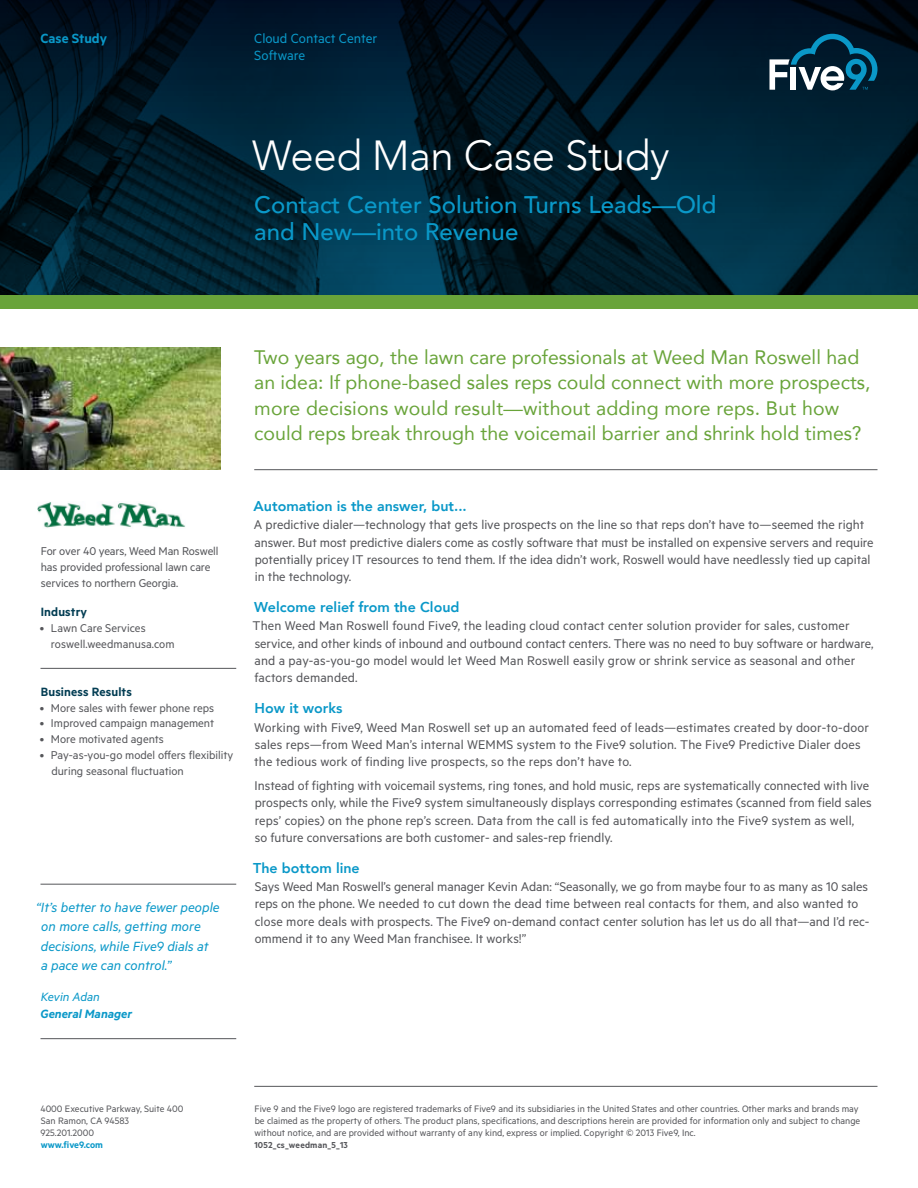
<style>
.page{position:relative;width:918px;height:1188px;background:#fff}
.page>*{position:absolute;margin:0;border:0;box-sizing:border-box;transform-origin:0 0}
.t1{font:300 42px "Avenir";letter-spacing:-.01em;color:#fff}
.t2{font:500 24px/27px "Avenir";color:#0a98c8}
.t3{font:19.5px/25.5px "Avenir";color:#69a43a}
.t4{font:italic 15px/19.5px "Metric";color:#0a98c8}
.t5{font:15px/16.5px "Metric";color:#0a98c8}
.t6{font:600 15px "Metric";color:#0a98c8}
.t7{font:14.25px/17.2px "Metric";color:#55565a}
.t8{font:800 14.25px "Avenir";color:#0a98c8}
.t9{font:600 13.5px "Metric";letter-spacing:.01em;color:#033d53}
.t10{font:italic 600 13.5px "Metric";color:#0a98c8}
.t11{font:italic 13.5px "Metric";color:#0a98c8}
.t12{font:12.75px/15.8px "Metric";color:#55565a}
.t13{font:10.5px/12px "Metric";color:#55565a}
.t14{font:600 10.5px "Metric";color:#0a98c8}
.t15{font:600 9.75px "Metric";letter-spacing:.02em;color:#55565a}
</style>
<div class="page">
<svg style="left:0;top:0;width:918px;height:296px;background:#001f2f"></svg>
<hr style="left:254px;top:1086px;width:624px;height:1px;background:#55565a">
<svg style="left:770px;top:34px;width:108px;height:56px;background:#2b5468"></svg>
<img style="left:0;top:348px;width:220px;height:122px">
<hr style="left:254px;top:469px;width:624px;height:1px;background:#55565a">
<div style="left:0;top:296px;width:918px;height:13px;background:#69a43a"></div>
<hr style="left:40px;top:668px;width:196px;height:1px;background:#55565a">
<img style="left:38px;top:502px;width:148px;height:26px">
<hr style="left:40px;top:884px;width:196px;height:1px;background:#55565a">
<hr style="left:40px;top:1038px;width:196px;height:1px;background:#55565a">
<p class="t6" style="left:40px;top:30px;width:68px">Case Study</p>
<p class="t5" style="left:254px;top:30px;width:125px">Cloud Contact Center<br>Software</p>
<h1 class="t1" style="left:252px;top:131px;width:419px">Weed Man Case Study</h1>
<h2 class="t2" style="left:254px;top:190px;width:464px">Contact Center Solution Turns Leads—Old and New—into Revenue</h2>
<p class="t3" style="left:254px;top:344px;width:618px">Two years ago, the lawn care professionals at Weed Man Roswell had an idea: If phone-based sales reps could connect with more prospects, more decisions would result—without adding more reps. But how could reps break through the voicemail barrier and shrink hold times?</p>
<p class="t12" style="left:41px;top:543px;width:179px">For over 40 years, Weed Man Roswell has provided professional lawn care services to northern Georgia.</p>
<p class="t9" style="left:41px;top:604px;width:48px">Industry</p>
<p class="t12" style="left:51px;top:620px;width:125px;text-indent:-11px">• Lawn Care Services roswell.weedmanusa.com</p>
<p class="t9" style="left:41px;top:684px;width:93px">Business Results</p>
<p class="t12" style="left:40px;top:699px;width:176px">• More sales with fewer phone reps</p>
<p class="t12" style="left:40px;top:715px;width:176px">• Improved campaign management</p>
<p class="t12" style="left:40px;top:731px;width:126px">• More motivated agents</p>
<p class="t12" style="left:51px;top:747px;width:184px;text-indent:-12px">• Pay-as-you-go model offers flexibility during seasonal fluctuation</p>
<p class="t4" style="left:41px;top:897px;width:180px;text-indent:-5px">“It’s better to have fewer people on more calls, getting more decisions, while Five9 dials at<br>a pace we can control.”</p>
<p class="t11" style="left:41px;top:989px;width:61px">Kevin Adan</p>
<p class="t10" style="left:41px;top:1006px;width:93px">General Manager</p>
<p class="t8" style="left:254px;top:493px;width:215px">Automation is the answer, but...</p>
<p class="t7" style="left:254px;top:516px;width:621px">A predictive dialer—technology that gets live prospects on the line so that reps don’t have to—seemed the right answer. But most predictive dialers come as costly software that must be installed on expensive servers and require potentially pricey IT resources to tend them. If the idea didn’t work, Roswell would have needlessly tied up capital in the technology.</p>
<p class="t8" style="left:254px;top:594px;width:207px">Welcome relief from the Cloud</p>
<p class="t7" style="left:252px;top:617px;width:623px">Then Weed Man Roswell found Five9, the leading cloud contact center solution provider for sales, customer service, and other kinds of inbound and outbound contact centers. There was no need to buy software or hardware, and a pay-as-you-go model would let Weed Man Roswell easily grow or shrink service as seasonal and other factors demanded.</p>
<p class="t8" style="left:255px;top:695px;width:89px">How it works</p>
<p class="t7" style="left:254px;top:718px;width:616px">Working with Five9, Weed Man Roswell set up an automated feed of leads—estimates created by door-to-door sales reps—from Weed Man’s internal WEMMS system to the Five9 solution. The Five9 Predictive Dialer does the tedious work of finding live prospects, so the reps don’t have to.</p>
<p class="t7" style="left:255px;top:777px;width:619px">Instead of fighting with voicemail systems, ring tones, and hold music, reps are systematically connected with live prospects only, while the Five9 system simultaneously displays corresponding estimates (scanned from field sales reps’ copies) on the phone rep’s screen. Data from the call is fed automatically into the Five9 system as well,<br>so future conversations are both customer- and sales-rep friendly.</p>
<p class="t8" style="left:253px;top:855px;width:108px">The bottom line</p>
<p class="t7" style="left:255px;top:878px;width:616px">Says Weed Man Roswell’s general manager Kevin Adan: “Seasonally, we go from maybe four to as many as 10 sales reps on the phone. We needed to cut down the dead time between real contacts for them, and also wanted to close more deals with prospects. The Five9 on-demand contact center solution has let us do all that—and I’d rec&shy;ommend it to any Weed Man franchisee. It works!”</p>
<p class="t13" style="left:40px;top:1102px;width:145px">4000 Executive Parkway, Suite 400<br>San Ramon, CA 94583<br>925.201.2000</p>
<p class="t14" style="left:41px;top:1138px;width:64px">www.five9.com</p>
<p class="t13" style="left:255px;top:1102px;width:607px">Five 9 and the Five9 logo are registered trademarks of Five9 and its subsidiaries in the United States and other countries. Other marks and brands may be claimed as the property of others. The product plans, specifications, and descriptions herein are provided for information only and subject to change without notice, and are provided without warranty of any kind, express or implied. Copyright © 2013 Five9, Inc.</p>
<p class="t15" style="left:254px;top:1139px;width:95px">1052_cs_weedman_5_13</p>
</div>
